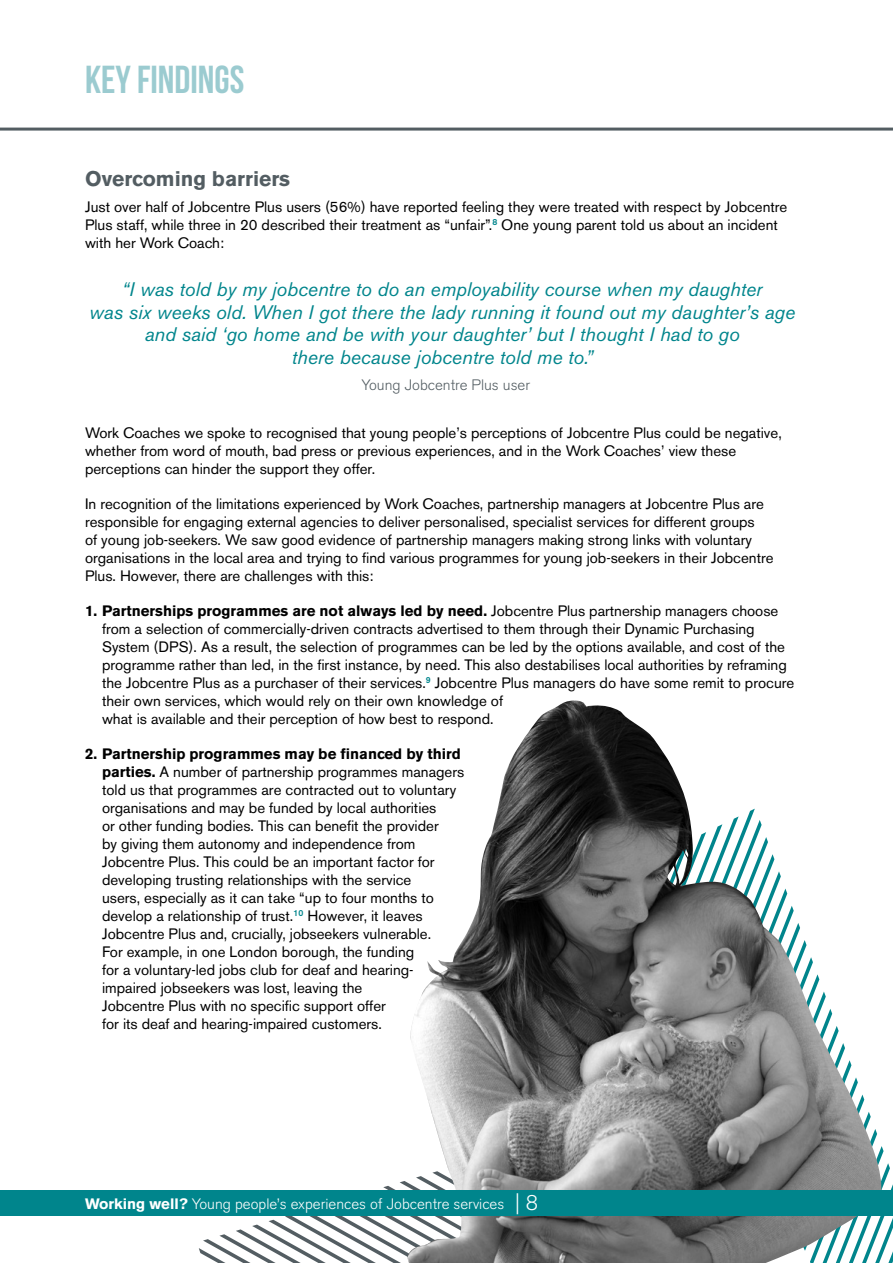
<style>
.page{position:relative;width:893px;height:1263px;background:#fff}
.page>*{position:absolute;margin:0;border:0;box-sizing:border-box;transform-origin:0 0}
.t1{font:39px "Bebas Neue";color:#9bcbd0}
.t2{font:700 21px "Akzidenz Grotesk BE";color:#535d62}
.t3{font:italic 19.5px/22.5px "Akzidenz Grotesk BE";color:#00858c;text-align:center}
.t4{font:15px/18px "Akzidenz Grotesk BE";color:#000}
.t5{font:300 15px "Akzidenz Grotesk BE";color:#fff}
.t6{font:300 15px "Akzidenz Grotesk BE";color:#535d62}
.s1{font-weight:700}
.s2{font-size:21px}
</style>
<div class="page">
<hr style="left:0;top:128px;width:893px;height:3px;background:#535d62">
<svg style="left:199px;top:1150px;width:694px;height:113px"></svg>
<img style="left:407px;top:700px;width:476px;height:563px">
<div style="left:0;top:1191px;width:893px;height:25px;background:#00858c"></div>
<h1 class="t1" style="left:85px;top:58px;width:161px">KEY FINDINGS</h1>
<h2 class="t2" style="left:85px;top:166px;width:207px">Overcoming barriers</h2>
<p class="t4" style="left:85px;top:198px;width:704px">Just over half of Jobcentre Plus users (56%) have reported feeling they were treated with respect by Jobcentre<br>Plus staff, while three in 20 described their treatment as “unfair”.<sup>8</sup> One young parent told us about an incident with her Work Coach:</p>
<p class="t3" style="left:89px;top:278px;width:707px">“I was told by my jobcentre to do an employability course when my daughter<br>was six weeks old. When I got there the lady running it found out my daughter’s age and said ‘go home and be with your daughter’ but I thought I had to go<br>there because jobcentre told me to.”</p>
<p class="t6" style="left:362px;top:377px;width:170px">Young Jobcentre Plus user</p>
<p class="t4" style="left:85px;top:424px;width:698px">Work Coaches we spoke to recognised that young people’s perceptions of Jobcentre Plus could be negative, whether from word of mouth, bad press or previous experiences, and in the Work Coaches’ view these perceptions can hinder the support they offer.</p>
<p class="t4" style="left:85px;top:495px;width:690px">In recognition of the limitations experienced by Work Coaches, partnership managers at Jobcentre Plus are responsible for engaging external agencies to deliver personalised, specialist services for different groups<br>of young job-seekers. We saw good evidence of partnership managers making strong links with voluntary organisations in the local area and trying to find various programmes for young job-seekers in their Jobcentre Plus. However, there are challenges with this:</p>
<p class="t4" style="left:102px;top:602px;width:694px;text-indent:-17px"><span class="s1">1. Partnerships programmes are not always led by need.</span> Jobcentre Plus partnership managers choose from a selection of commercially-driven contracts advertised to them through their Dynamic Purchasing System (DPS). As a result, the selection of programmes can be led by the options available, and cost of the programme rather than led, in the first instance, by need. This also destabilises local authorities by reframing the Jobcentre Plus as a purchaser of their services.<sup>9</sup> Jobcentre Plus managers do have some remit to procure their own services, which would rely on their own knowledge of<br>what is available and their perception of how best to respond.</p>
<p class="t4" style="left:102px;top:745px;width:364px;text-indent:-17px"><span class="s1">2. Partnership programmes may be financed by third parties.</span> A number of partnership programmes managers told us that programmes are contracted out to voluntary organisations and may be funded by local authorities<br>or other funding bodies. This can benefit the provider<br>by giving them autonomy and independence from Jobcentre Plus. This could be an important factor for developing trusting relationships with the service<br>users, especially as it can take “up to four months to develop a relationship of trust.<sup>10</sup> However, it leaves Jobcentre Plus and, crucially, jobseekers vulnerable.<br>For example, in one London borough, the funding<br>for a voluntary-led jobs club for deaf and hearing&shy;impaired jobseekers was lost, leaving the<br>Jobcentre Plus with no specific support offer<br>for its deaf and hearing-impaired customers.</p>
<p class="t5" style="left:85px;top:1195px;width:454px"><span class="s1">Working well?</span> Young people’s experiences of Jobcentre services <span class="s2">| 8</span></p>
</div>
